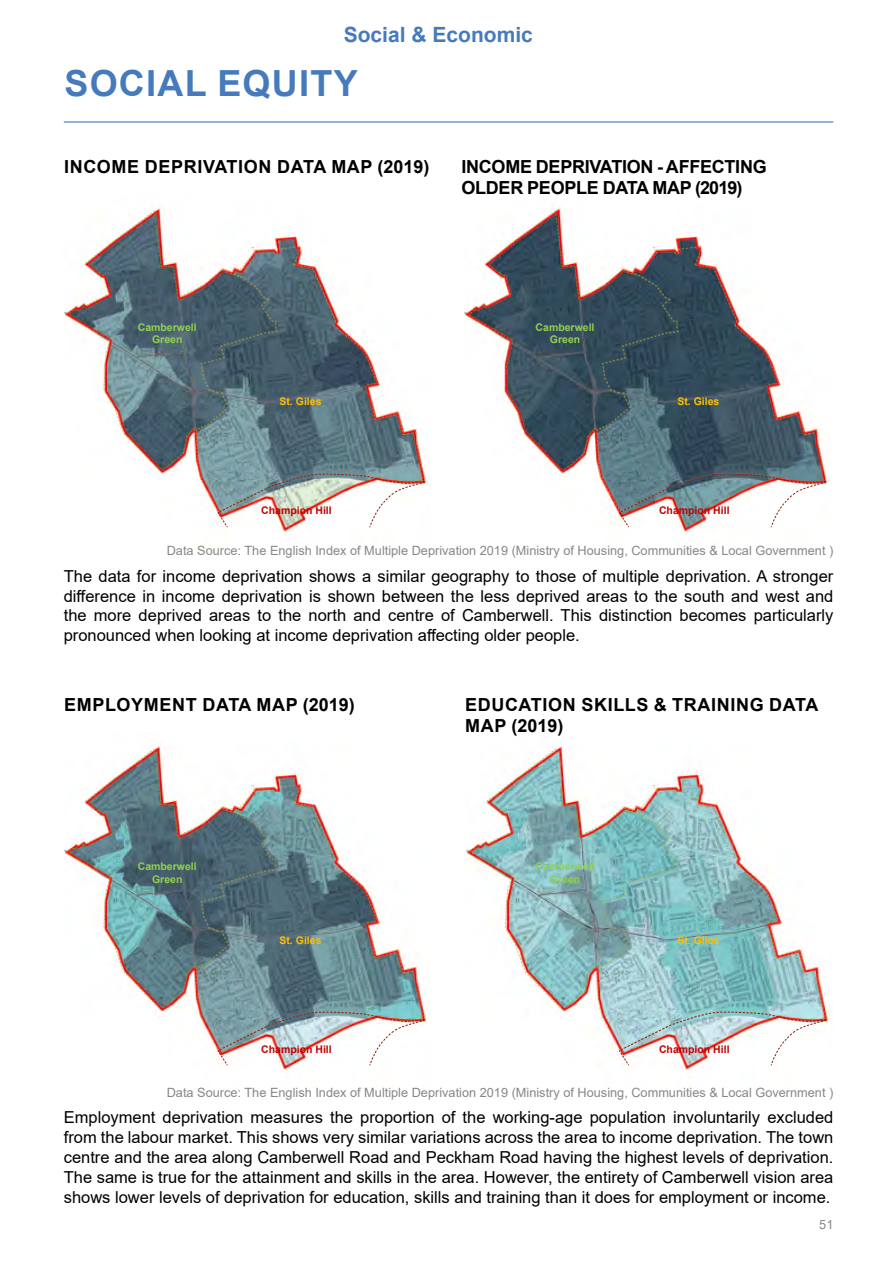
<style>
.page{position:relative;width:893px;height:1263px;background:#fff}
.page>*{position:absolute;margin:0;border:0;box-sizing:border-box;transform-origin:0 0}
.HEADING_2{font:700 36px "Arial";letter-spacing:.035em;color:#457abd}
.HEADER_-_Category{font:700 21px "Arial";color:#457abd}
.SUB_TITLE_2{font:700 18px/21.6px "Arial";letter-spacing:.035em;color:#000}
.SUB_TITLE_2-2{font:700 18px/21.6px "Arial";color:#000}
.BODY_-_MAIN_-_AL_-_1{font:16.5px/19.8px "Arial";color:#000;text-align:justify}
.BODY_-_AR_-_CAPTIONS{font:12.75px "Arial";color:#878787}
.t1{font:700 10.5px/12.6px "Arial";color:#92d14f;text-align:center}
.t2{font:700 10.5px "Arial";color:#c00000}
.t3{font:700 10.5px "Arial";color:#ffc000}
</style>
<div class="page">
<hr style="left:64px;top:121px;width:769px;height:2px;background:#457abd">
<svg style="left:469px;top:750px;width:357px;height:316px"></svg>
<svg style="left:68px;top:750px;width:357px;height:316px"></svg>
<svg style="left:68px;top:212px;width:357px;height:316px"></svg>
<svg style="left:469px;top:212px;width:357px;height:316px"></svg>
<p class="HEADER_-_Category" style="left:344px;top:20px;width:191px">Social &amp; Economic</p>
<h1 class="HEADING_2" style="left:64px;top:58px;width:295px">SOCIAL EQUITY</h1>
<h3 class="SUB_TITLE_2" style="left:64px;top:156px;width:367px">INCOME DEPRIVATION DATA MAP (2019)</h3>
<h3 class="SUB_TITLE_2-2" style="left:461px;top:156px;width:307px">INCOME DEPRIVATION - AFFECTING<br>OLDER PEOPLE DATA MAP (2019)</h3>
<p class="t1" style="left:138px;top:321px;width:60px">Camberwell<br>Green</p>
<p class="t3" style="left:279px;top:394px;width:44px">St. Giles</p>
<p class="t2" style="left:261px;top:503px;width:72px">Champion Hill</p>
<p class="t1" style="left:536px;top:321px;width:60px">Camberwell<br>Green</p>
<p class="t3" style="left:677px;top:394px;width:44px">St. Giles</p>
<p class="t2" style="left:659px;top:503px;width:72px">Champion Hill</p>
<p class="BODY_-_AR_-_CAPTIONS" style="left:167px;top:541px;width:668px">Data Source: The English Index of Multiple Deprivation 2019 (Ministry of Housing, Communities &amp; Local Government )</p>
<p class="BODY_-_MAIN_-_AL_-_1" style="left:64px;top:566px;width:771px">The data for income deprivation shows a similar geography to those of multiple deprivation. A stronger difference in income deprivation is shown between the less deprived areas to the south and west and the more deprived areas to the north and centre of Camberwell. This distinction becomes particularly pronounced when looking at income deprivation affecting older people.</p>
<h3 class="SUB_TITLE_2" style="left:64px;top:694px;width:292px">EMPLOYMENT DATA MAP (2019)</h3>
<h3 class="SUB_TITLE_2" style="left:465px;top:694px;width:355px">EDUCATION SKILLS &amp; TRAINING DATA<br>MAP (2019)</h3>
<p class="t1" style="left:138px;top:860px;width:60px">Camberwell<br>Green</p>
<p class="t3" style="left:279px;top:933px;width:44px">St. Giles</p>
<p class="t2" style="left:261px;top:1042px;width:72px">Champion Hill</p>
<p class="t1" style="left:536px;top:860px;width:60px">Camberwell<br>Green</p>
<p class="t3" style="left:677px;top:933px;width:44px">St. Giles</p>
<p class="t2" style="left:659px;top:1042px;width:72px">Champion Hill</p>
<p class="BODY_-_AR_-_CAPTIONS" style="left:167px;top:1084px;width:668px">Data Source: The English Index of Multiple Deprivation 2019 (Ministry of Housing, Communities &amp; Local Government )</p>
<p class="BODY_-_MAIN_-_AL_-_1" style="left:64px;top:1107px;width:771px">Employment deprivation measures the proportion of the working-age population involuntarily excluded from the labour market. This shows very similar variations across the area to income deprivation. The town centre and the area along Camberwell Road and Peckham Road having the highest levels of deprivation.<br>The same is true for the attainment and skills in the area. However, the entirety of Camberwell vision area shows lower levels of deprivation for education, skills and training than it does for employment or income.</p>
<p class="BODY_-_AR_-_CAPTIONS" style="left:819px;top:1216px;width:16px">51</p>
</div>
